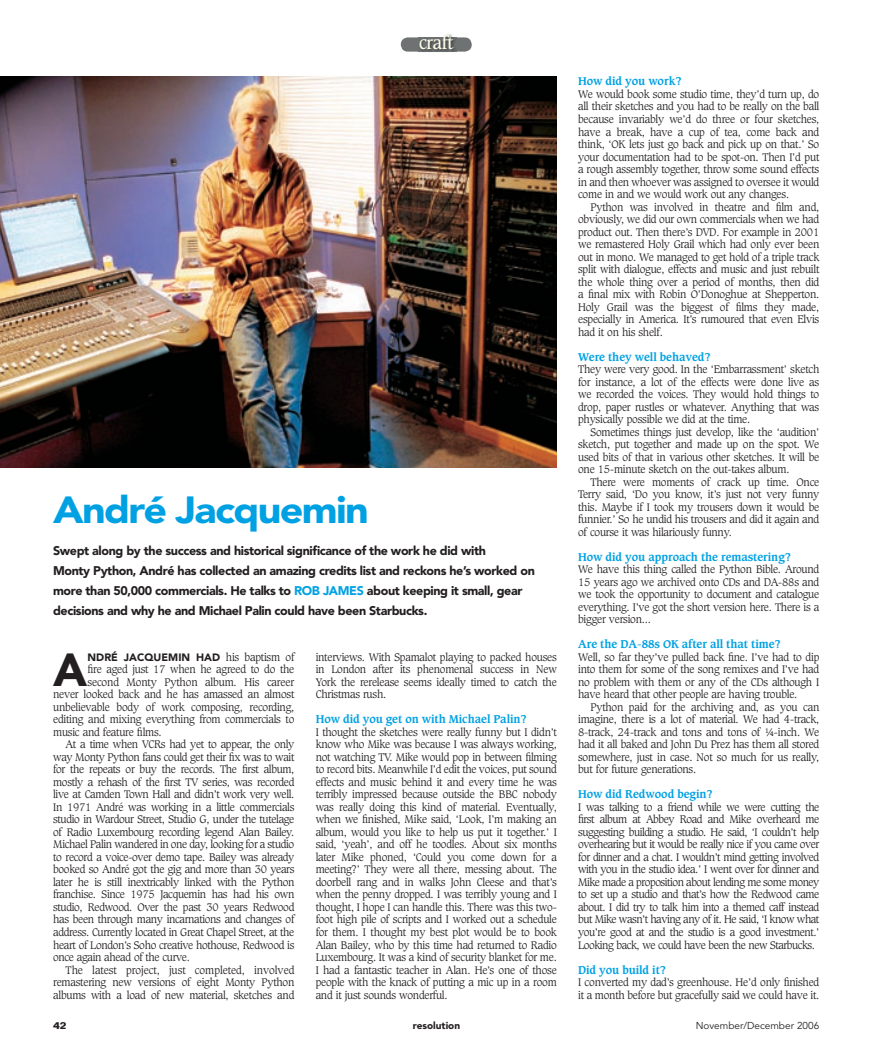
<style>
.page{position:relative;width:869px;height:1053px;background:#fff}
.page>*{position:absolute;margin:0;border:0;box-sizing:border-box;transform-origin:0 0}
.t1{font:900 45.88px "Avenir";color:#231f20}
.t2{font:900 37.5px "Avenir";letter-spacing:-.04em;color:#00a1e3;scale:1.1 1}
.t3{font:17.5px "Caxton";letter-spacing:-.03em;color:#fffde9}
.t4{font:900 12.5px/20px "Avenir";letter-spacing:-.03em;color:#231f20}
.t5{font:700 11px "Caxton";letter-spacing:-.005em;color:#00a1e3}
.t6{font:300 10.62px/12.5px "Caxton";letter-spacing:-.02em;color:#231f20;text-align:justify}
.t7{font:900 10.62px "Avenir";letter-spacing:.005em;color:#231f20}
.t8{font:10px "Avenir";color:#231f20}
.t9{font:900 10px "Avenir";color:#231f20}
.t10{font:700 10px "Folio";color:#231f20}
.s1{color:#00a1e3}
.s2{font-family:"Caxton";font-weight:300}
</style>
<div class="page">
<div style="left:400px;top:37px;width:71px;height:15px;background:#6f7273;border-radius:7px"></div>
<img style="left:444px;top:34px;width:9px;height:3px">
<img style="left:419px;top:37px;width:36px;height:14px">
<img style="left:0;top:77px;width:556px;height:390px">
<h3 class="t3" style="left:419px;top:33px;width:35px">craft</h3>
<h2 class="t2" style="left:53px;top:487px;width:288px">André Jacquemin</h2>
<p class="t4" style="left:53px;top:540px;width:483px">Swept along by the success and historical significance of the work he did with<br>Monty Python, André has collected an amazing credits list and reckons he’s worked on more than 50,000 commercials. He talks to <span class="s1">ROB JAMES</span> about keeping it small, gear decisions and why he and Michael Palin could have been Starbucks.</p>
<h1 class="t1" style="left:53px;top:642px;width:36px">A</h1>
<p class="t7" style="left:87px;top:650px;width:208px">NDRÉ JACQUEMIN HAD <span class="s2">his baptism of</span></p>
<p class="t6" style="left:87px;top:663px;width:208px">fire aged just 17 when he agreed to do the</p>
<p class="t6" style="left:87px;top:676px;width:208px">second Monty Python album. His career</p>
<p class="t6" style="left:53px;top:688px;width:242px">never looked back and he has amassed an almost</p>
<p class="t6" style="left:53px;top:701px;width:242px">unbelievable body of work composing, recording,</p>
<p class="t6" style="left:53px;top:713px;width:242px">editing and mixing everything from commercials to</p>
<p class="t6" style="left:53px;top:726px;width:110px">music and feature films.</p>
<p class="t6" style="left:66px;top:738px;width:230px">At a time when VCRs had yet to appear, the only</p>
<p class="t6" style="left:53px;top:751px;width:242px">way Monty Python fans could get their fix was to wait</p>
<p class="t6" style="left:53px;top:763px;width:242px">for the repeats or buy the records. The first album,</p>
<p class="t6" style="left:53px;top:776px;width:242px">mostly a rehash of the first TV series, was recorded</p>
<p class="t6" style="left:53px;top:788px;width:242px">live at Camden Town Hall and didn’t work very well.</p>
<p class="t6" style="left:53px;top:801px;width:242px">In 1971 André was working in a little commercials</p>
<p class="t6" style="left:53px;top:813px;width:242px">studio in Wardour Street, Studio G, under the tutelage</p>
<p class="t6" style="left:53px;top:826px;width:242px">of Radio Luxembourg recording legend Alan Bailey.</p>
<p class="t6" style="left:53px;top:838px;width:242px">Michael Palin wandered in one day, looking for a studio</p>
<p class="t6" style="left:53px;top:851px;width:242px">to record a voice-over demo tape. Bailey was already</p>
<p class="t6" style="left:53px;top:863px;width:242px">booked so André got the gig and more than 30 years</p>
<p class="t6" style="left:53px;top:876px;width:242px">later he is still inextricably linked with the Python</p>
<p class="t6" style="left:53px;top:888px;width:242px">franchise. Since 1975 Jacquemin has had his own</p>
<p class="t6" style="left:53px;top:901px;width:242px">studio, Redwood. Over the past 30 years Redwood</p>
<p class="t6" style="left:53px;top:913px;width:242px">has been through many incarnations and changes of</p>
<p class="t6" style="left:53px;top:926px;width:242px">address. Currently located in Great Chapel Street, at the</p>
<p class="t6" style="left:53px;top:938px;width:242px">heart of London’s Soho creative hothouse, Redwood is</p>
<p class="t6" style="left:53px;top:951px;width:138px">once again ahead of the curve.</p>
<p class="t6" style="left:66px;top:963px;width:230px">The latest project, just completed, involved</p>
<p class="t6" style="left:53px;top:976px;width:242px">remastering new versions of eight Monty Python</p>
<p class="t6" style="left:53px;top:988px;width:242px">albums with a load of new material, sketches and</p>
<p class="t6" style="left:315px;top:651px;width:242px">interviews. With Spamalot playing to packed houses in London after its phenomenal success in New York the rerelease seems ideally timed to catch the Christmas rush.</p>
<p class="t5" style="left:315px;top:712px;width:213px">How did you get on with Michael Palin?</p>
<p class="t6" style="left:315px;top:726px;width:242px">I thought the sketches were really funny but I didn’t know who Mike was because I was always working, not watching TV. Mike would pop in between filming to record bits. Meanwhile I’d edit the voices, put sound effects and music behind it and every time he was terribly impressed because outside the BBC nobody was really doing this kind of material. Eventually, when we finished, Mike said, ‘Look, I’m making an album, would you like to help us put it together.’ I said, ‘yeah’, and off he toodles. About six months later Mike phoned, ‘Could you come down for a meeting?’ They were all there, messing about. The doorbell rang and in walks John Cleese and that’s when the penny dropped. I was terribly young and I thought, I hope I can handle this. There was this two&shy;foot high pile of scripts and I worked out a schedule for them. I thought my best plot would be to book Alan Bailey, who by this time had returned to Radio Luxembourg. It was a kind of security blanket for me.<br>I had a fantastic teacher in Alan. He’s one of those people with the knack of putting a mic up in a room and it just sounds wonderful.</p>
<p class="t5" style="left:578px;top:75px;width:105px">How did you work?</p>
<p class="t6" style="left:578px;top:88px;width:242px">We would book some studio time, they’d turn up, do all their sketches and you had to be really on the ball because invariably we’d do three or four sketches, have a break, have a cup of tea, come back and think, ‘OK lets just go back and pick up on that.’ So your documentation had to be spot-on. Then I’d put a rough assembly together, throw some sound effects in and then whoever was assigned to oversee it would come in and we would work out any changes.</p>
<p class="t6" style="left:578px;top:201px;width:242px;text-indent:12px">Python was involved in theatre and film and, obviously, we did our own commercials when we had product out. Then there’s DVD. For example in 2001 we remastered Holy Grail which had only ever been out in mono. We managed to get hold of a triple track split with dialogue, effects and music and just rebuilt the whole thing over a period of months, then did a final mix with Robin O’Donoghue at Shepperton.<br>Holy Grail was the biggest of films they made, especially in America. It’s rumoured that even Elvis had it on his shelf.</p>
<p class="t5" style="left:578px;top:350px;width:134px">Were they well behaved?</p>
<p class="t6" style="left:578px;top:363px;width:242px">They were very good. In the ‘Embarrassment’ sketch for instance, a lot of the effects were done live as we recorded the voices. They would hold things to drop, paper rustles or whatever. Anything that was physically possible we did at the time.</p>
<p class="t6" style="left:578px;top:426px;width:242px;text-indent:12px">Sometimes things just develop, like the ‘audition’ sketch, put together and made up on the spot. We used bits of that in various other sketches. It will be one 15-minute sketch on the out-takes album.</p>
<p class="t6" style="left:578px;top:476px;width:242px;text-indent:12px">There were moments of crack up time. Once Terry said, ‘Do you know, it’s just not very funny this. Maybe if I took my trousers down it would be funnier.’ So he undid his trousers and did it again and of course it was hilariously funny.</p>
<p class="t5" style="left:578px;top:550px;width:214px">How did you approach the remastering?</p>
<p class="t6" style="left:578px;top:563px;width:242px">We have this thing called the Python Bible. Around 15 years ago we archived onto CDs and DA-88s and we took the opportunity to document and catalogue everything. I’ve got the short version here. There is a bigger version...</p>
<p class="t5" style="left:578px;top:637px;width:204px">Are the DA-88s OK after all that time?</p>
<p class="t6" style="left:578px;top:651px;width:242px">Well, so far they’ve pulled back fine. I’ve had to dip into them for some of the song remixes and I’ve had no problem with them or any of the CDs although I have heard that other people are having trouble.</p>
<p class="t6" style="left:578px;top:701px;width:242px;text-indent:12px">Python paid for the archiving and, as you can imagine, there is a lot of material. We had 4-track, 8-track, 24-track and tons and tons of ¼-inch. We had it all baked and John Du Prez has them all stored somewhere, just in case. Not so much for us really, but for future generations.</p>
<p class="t5" style="left:578px;top:787px;width:136px">How did Redwood begin?</p>
<p class="t6" style="left:578px;top:801px;width:242px">I was talking to a friend while we were cutting the first album at Abbey Road and Mike overheard me suggesting building a studio. He said, ‘I couldn’t help overhearing but it would be really nice if you came over for dinner and a chat. I wouldn’t mind getting involved with you in the studio idea.’ I went over for dinner and Mike made a proposition about lending me some money to set up a studio and that’s how the Redwood came about. I did try to talk him into a themed caff instead but Mike wasn’t having any of it. He said, ‘I know what you’re good at and the studio is a good investment.’ Looking back, we could have been the new Starbucks.</p>
<p class="t5" style="left:578px;top:962px;width:90px">Did you build it?</p>
<p class="t6" style="left:578px;top:976px;width:242px">I converted my dad’s greenhouse. He’d only finished it a month before but gracefully said we could have it.</p>
<p class="t10" style="left:53px;top:1019px;width:15px">42</p>
<p class="t9" style="left:412px;top:1019px;width:49px">resolution</p>
<p class="t8" style="left:695px;top:1019px;width:125px">November/December 2006</p>
</div>
